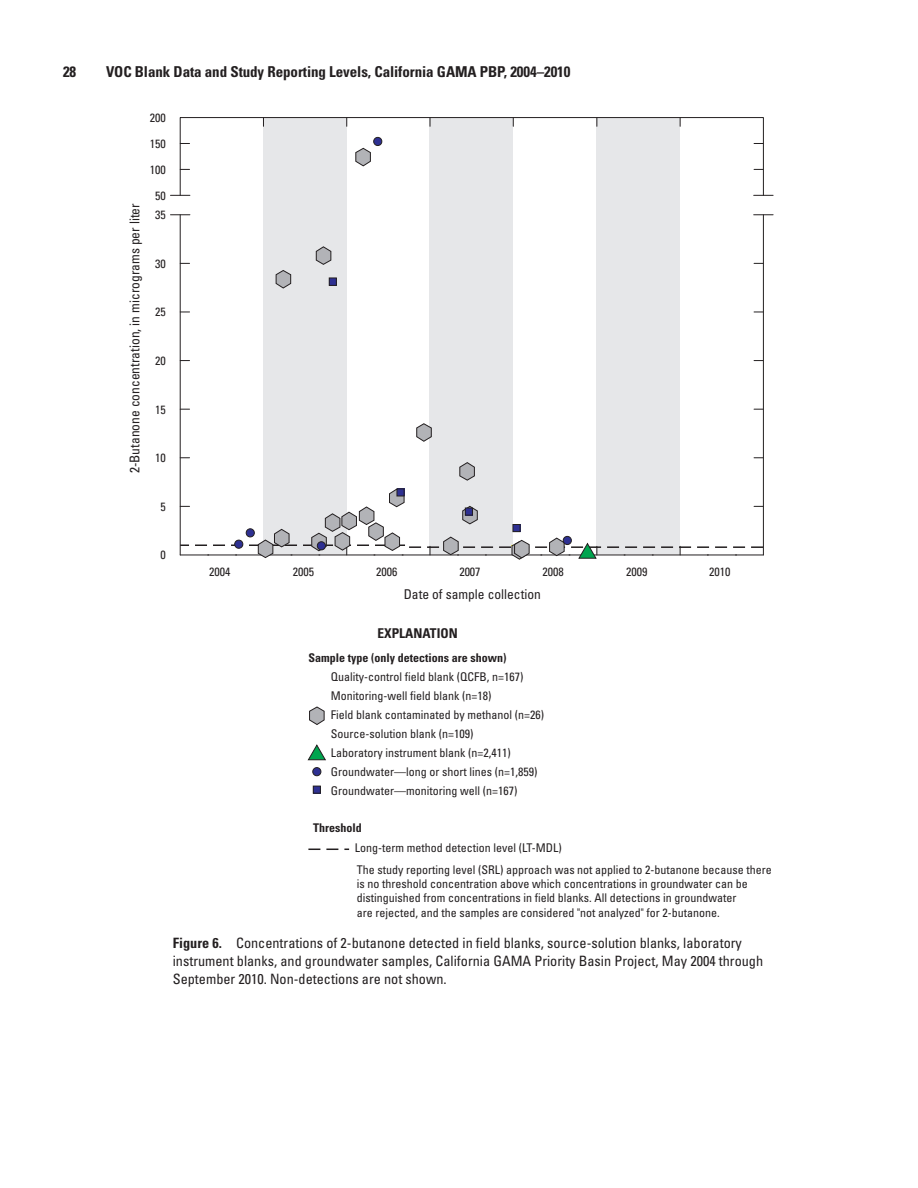
<style>
.page{position:relative;width:918px;height:1188px;background:#fff}
.page>*{position:absolute;margin:0;border:0;box-sizing:border-box;transform-origin:0 0}
.t1{font:700 condensed 15px "Univers";letter-spacing:-.005em;color:#231f20}
.FigureCaption{font:condensed 14.25px/18px "Univers";color:#231f20}
.t2{font:condensed 13.5px "Univers";color:#231f20}
.t3{font:700 condensed 13.5px "Univers";color:#231f20}
.t4{font:condensed 12px/18.9px "Univers";color:#231f20}
.t5{font:700 condensed 12px "Univers";color:#231f20}
.s1{font-weight:700}
</style>
<div class="page">
<div style="left:263px;top:118px;width:84px;height:437px;background:#e6e7e9"></div>
<div style="left:430px;top:118px;width:83px;height:437px;background:#e6e7e9"></div>
<div style="left:597px;top:118px;width:83px;height:437px;background:#e6e7e9"></div>
<hr style="left:763px;top:215px;width:1px;height:340px;background:#231f20">
<svg style="left:307px;top:744px;width:19px;height:17px"></svg>
<svg style="left:309px;top:706px;width:16px;height:19px"></svg>
<div style="left:313px;top:786px;width:7px;height:7px;background:#2e3092"></div>
<div style="left:313px;top:786px;width:8px;height:8px;border:1px solid #231f20"></div>
<div style="left:312px;top:767px;width:9px;height:9px;background:#2e3092;border:1px solid #231f20;border-radius:50%"></div>
<svg style="left:308px;top:849px;width:41px;height:1px"></svg>
<svg style="left:170px;top:214px;width:20px;height:1px"></svg>
<svg style="left:754px;top:214px;width:19px;height:1px"></svg>
<svg style="left:459px;top:462px;width:16px;height:19px"></svg>
<svg style="left:416px;top:423px;width:16px;height:19px"></svg>
<svg style="left:355px;top:147px;width:16px;height:20px"></svg>
<svg style="left:275px;top:270px;width:16px;height:19px"></svg>
<svg style="left:316px;top:246px;width:16px;height:19px"></svg>
<div style="left:329px;top:278px;width:7px;height:7px;background:#2e3092"></div>
<div style="left:329px;top:278px;width:8px;height:8px;border:1px solid #231f20"></div>
<div style="left:373px;top:137px;width:9px;height:9px;background:#2e3092;border:1px solid #231f20;border-radius:50%"></div>
<div style="left:180px;top:117px;width:584px;height:79px;border:1px solid #231f20"></div>
<hr style="left:180px;top:215px;width:1px;height:340px;background:#231f20">
<svg style="left:179px;top:488px;width:585px;height:72px"></svg>
<p class="t1" style="left:63px;top:62px;width:15px">28</p>
<p class="t1" style="left:106px;top:62px;width:466px">VOC Blank Data and Study Reporting Levels, California GAMA PBP, 2004–2010</p>
<p class="t4" style="left:150px;top:108px;width:17px">200</p>
<p class="t4" style="left:150px;top:134px;width:17px">150</p>
<p class="t4" style="left:150px;top:160px;width:17px">100</p>
<p class="t2" style="left:126px;top:473px;width:271px;rotate:-90deg">2-Butanone concentration, in micrograms per liter</p>
<p class="t4" style="left:155px;top:186px;width:12px">50</p>
<p class="t4" style="left:155px;top:205px;width:12px">35</p>
<p class="t4" style="left:155px;top:254px;width:12px">30</p>
<p class="t4" style="left:155px;top:303px;width:12px">25</p>
<p class="t4" style="left:155px;top:351px;width:12px">20</p>
<p class="t4" style="left:155px;top:400px;width:12px">15</p>
<p class="t4" style="left:155px;top:448px;width:12px">10</p>
<p class="t4" style="left:161px;top:497px;width:7px">5</p>
<p class="t4" style="left:161px;top:546px;width:7px">0</p>
<p class="t4" style="left:209px;top:562px;width:23px">2004</p>
<p class="t4" style="left:293px;top:562px;width:23px">2005</p>
<p class="t4" style="left:376px;top:562px;width:23px">2006</p>
<p class="t4" style="left:459px;top:562px;width:23px">2007</p>
<p class="t4" style="left:543px;top:562px;width:23px">2008</p>
<p class="t4" style="left:626px;top:562px;width:23px">2009</p>
<p class="t4" style="left:709px;top:562px;width:23px">2010</p>
<p class="t2" style="left:404px;top:586px;width:139px">Date of sample collection</p>
<p class="t3" style="left:378px;top:625px;width:82px">EXPLANATION</p>
<p class="t5" style="left:308px;top:650px;width:199px">Sample type (only detections are shown)</p>
<p class="t4" style="left:331px;top:667px;width:215px">Quality-control field blank (QCFB, n=167)<br>Monitoring-well field blank (n=18)<br>Field blank contaminated by methanol (n=26)<br>Source-solution blank (n=109)<br>Laboratory instrument blank (n=2,411)<br>Groundwater—long or short lines (n=1,859)<br>Groundwater—monitoring well (n=167)</p>
<p class="t4" style="left:355px;top:818px;width:209px;line-height:20.1px;text-indent:-41px"><span class="s1">Threshold<br></span>Long-term method detection level (LT-MDL)</p>
<p class="t4" style="left:357px;top:862px;width:417px;line-height:14.4px">The study reporting level (SRL) approach was not applied to 2-butanone because there is no threshold concentration above which concentrations in groundwater can be distinguished from concentrations in field blanks. All detections in groundwater<br>are rejected, and the samples are considered "not analyzed" for 2-butanone.</p>
<p class="FigureCaption" style="left:173px;top:934px;width:592px"><span class="s1">Figure 6.</span> Concentrations of 2-butanone detected in field blanks, source-solution blanks, laboratory instrument blanks, and groundwater samples, California GAMA Priority Basin Project, May 2004 through<br>September 2010. Non-detections are not shown.</p>
</div>
